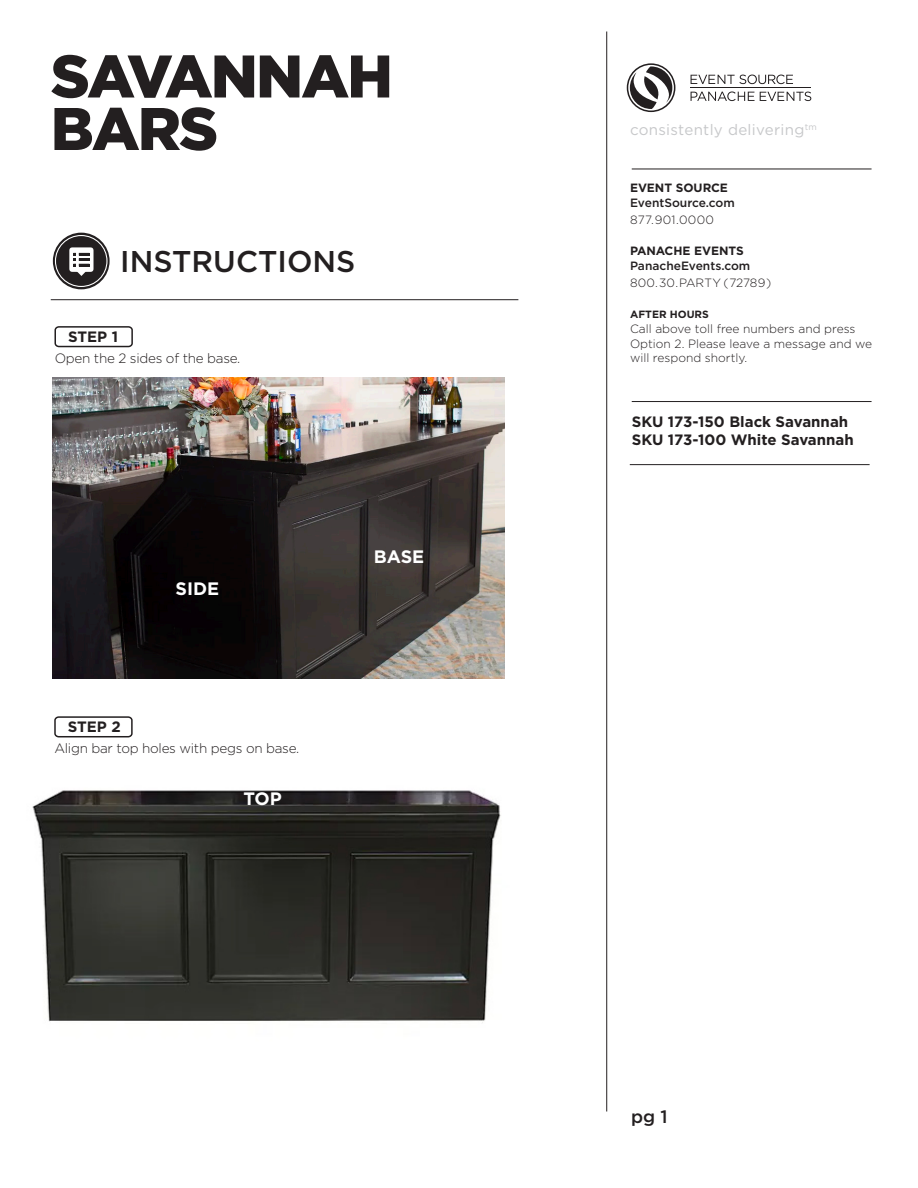
<style>
.page{position:relative;width:918px;height:1188px;background:#fff}
.page>*{position:absolute;margin:0;border:0;box-sizing:border-box;transform-origin:0 0}
.t1{font:900 60px "Gotham";letter-spacing:-.03em;color:#231f20}
.t2{font:500 30px "Gotham";color:#231f20}
.t3{font:700 18px "Gotham";color:#fff}
.t4{font:500 18px "Gotham";color:#231f20}
.t5{font:15.15px "Gotham";letter-spacing:.02em;color:#c7c8ca}
.t6{font:700 15px "Gotham";color:#231f20}
.t7{font:300 13.5px "Gotham";letter-spacing:-.02em;color:#231f20}
.t8{font:300 12px/14.4px "Gotham";color:#231f20}
.t9{font:500 12px "Gotham";color:#231f20}
.t10{font:700 12px "Gotham";color:#231f20}
.t11{font:300 12px "Gotham";letter-spacing:.02em;color:#231f20}
.t12{font:700 10.5px "Gotham";color:#231f20}
</style>
<div class="page">
<hr style="left:606px;top:32px;width:1px;height:1080px;background:#231f20">
<hr style="left:632px;top:169px;width:240px;height:1px;background:#231f20">
<hr style="left:51px;top:299px;width:467px;height:1px;background:#231f20">
<hr style="left:632px;top:401px;width:240px;height:1px;background:#231f20">
<hr style="left:630px;top:464px;width:240px;height:1px;background:#231f20">
<svg style="left:691px;top:75px;width:102px;height:9px"></svg>
<svg style="left:627px;top:63px;width:48px;height:49px"></svg>
<svg style="left:691px;top:91px;width:120px;height:10px"></svg>
<hr style="left:691px;top:87px;width:120px;height:1px;background:#231f20">
<svg style="left:53px;top:233px;width:57px;height:56px"></svg>
<div style="left:55px;top:236px;width:52px;height:50px;background:#231f20;border-radius:50%"></div>
<div style="left:55px;top:235px;width:53px;height:52px;border:1px solid #fff;border-radius:50%"></div>
<svg style="left:69px;top:247px;width:25px;height:29px"></svg>
<div style="left:54px;top:716px;width:79px;height:21px;border:2px solid #231f20;border-radius:4px"></div>
<div style="left:54px;top:326px;width:79px;height:21px;border:2px solid #231f20;border-radius:4px"></div>
<img style="left:53px;top:378px;width:451px;height:300px">
<img style="left:32px;top:790px;width:469px;height:233px">
<p class="t1" style="left:51px;top:35px;width:344px">SAVANNAH</p>
<p class="t1" style="left:51px;top:87px;width:169px">BARS</p>
<p class="t2" style="left:120px;top:242px;width:237px">INSTRUCTIONS</p>
<p class="t6" style="left:68px;top:327px;width:51px">STEP 1</p>
<p class="t7" style="left:55px;top:350px;width:187px">Open the 2 sides of the base.</p>
<p class="t3" style="left:176px;top:577px;width:45px">SIDE</p>
<p class="t6" style="left:68px;top:717px;width:55px">STEP 2</p>
<p class="t7" style="left:54px;top:740px;width:246px">Align bar top holes with pegs on base.</p>
<p class="t3" style="left:243px;top:787px;width:40px">TOP</p>
<p class="t3" style="left:374px;top:545px;width:52px">BASE</p>
<p class="t5" style="left:630px;top:120px;width:188px">consistently delivering<sup>tm</sup></p>
<p class="t10" style="left:630px;top:180px;width:99px">EVENT SOURCE</p>
<p class="t9" style="left:630px;top:195px;width:106px">EventSource.com</p>
<p class="t11" style="left:630px;top:212px;width:85px">877.901.0000</p>
<p class="t10" style="left:630px;top:243px;width:115px">PANACHE EVENTS</p>
<p class="t9" style="left:630px;top:258px;width:122px">PanacheEvents.com</p>
<p class="t8" style="left:630px;top:275px;width:143px">800.30.PARTY (72789)</p>
<p class="t12" style="left:630px;top:308px;width:80px">AFTER HOURS</p>
<p class="t8" style="left:630px;top:321px;width:244px">Call above toll free numbers and press<br>Option 2. Please leave a message and we will respond shortly.</p>
<p class="t6" style="left:632px;top:412px;width:218px">SKU 173-150 Black Savannah</p>
<p class="t6" style="left:632px;top:430px;width:224px">SKU 173-100 White Savannah</p>
<p class="t4" style="left:631px;top:1105px;width:38px">pg 1</p>
</div>
